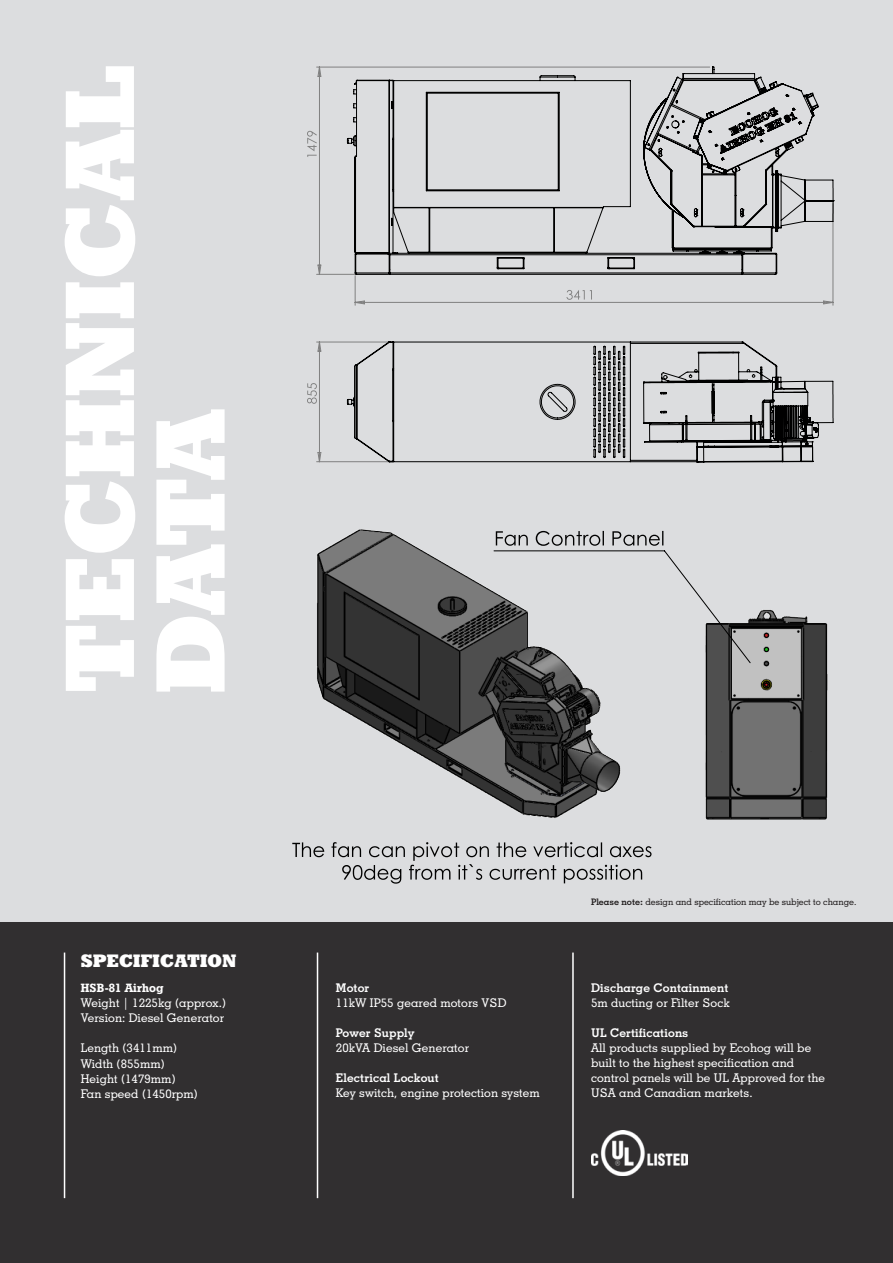
<style>
.page{position:relative;width:893px;height:1263px;background:#dcdddf}
.page>*{position:absolute;margin:0;border:0;box-sizing:border-box;transform-origin:0 0}
.t1{font:98.25px/90.6px "Geometric Slab 712 BT Extra Bold A";letter-spacing:.015em;color:#fff}
.t2{font:18px "Geometric Slab 712 BT Extra Bold A";letter-spacing:.015em;color:#fff}
.t3{font:500 12px/15px "Geometric Slab 703 BT";letter-spacing:.01em;color:#fff}
.t4{font:700 12px "Geometric Slab 703 BT";letter-spacing:.01em;color:#fff}
.t5{font:12px "Geometric Slab 712 BT Bold A";letter-spacing:.01em;color:#fff}
.t6{font:500 9px "Geometric Slab 703 BT";color:#231f20}
.s1{font-weight:700}
</style>
<div class="page">
<div style="left:0;top:923px;width:893px;height:340px;background:#312f30"></div>
<hr style="left:64px;top:952px;width:1px;height:246px;background:#fff">
<hr style="left:317px;top:952px;width:1px;height:246px;background:#fff">
<hr style="left:572px;top:952px;width:2px;height:246px;background:#fff">
<img style="left:592px;top:1130px;width:96px;height:45px">
<img style="left:705px;top:610px;width:123px;height:210px">
<svg style="left:307px;top:131px;width:9px;height:26px"></svg>
<svg style="left:342px;top:859px;width:301px;height:25px"></svg>
<svg style="left:307px;top:383px;width:9px;height:21px"></svg>
<svg style="left:659px;top:531px;width:92px;height:132px"></svg>
<svg style="left:316px;top:66px;width:394px;height:396px"></svg>
<svg style="left:347px;top:66px;width:487px;height:209px"></svg>
<svg style="left:347px;top:340px;width:487px;height:123px"></svg>
<img style="left:292px;top:529px;width:367px;height:330px">
<p class="t1" style="left:53px;top:693px;width:630px;rotate:-90deg">TECHNICAL<br>DATA</p>
<p class="t2" style="left:81px;top:950px;width:157px">SPECIFICATION</p>
<p class="t5" style="left:81px;top:981px;width:84px">HSB-81 Airhog</p>
<p class="t3" style="left:81px;top:996px;width:147px">Weight | 1225kg (approx.)</p>
<p class="t3" style="left:81px;top:1011px;width:145px">Version: Diesel Generator</p>
<p class="t3" style="left:81px;top:1041px;width:98px">Length (3411mm)</p>
<p class="t3" style="left:81px;top:1056px;width:85px">Width (855mm)</p>
<p class="t3" style="left:81px;top:1071px;width:96px">Height (1479mm)</p>
<p class="t3" style="left:81px;top:1086px;width:119px">Fan speed (1450rpm)</p>
<p class="t4" style="left:336px;top:980px;width:35px">Motor</p>
<p class="t3" style="left:336px;top:995px;width:172px">11kW IP55 geared motors VSD</p>
<p class="t4" style="left:336px;top:1025px;width:80px">Power Supply</p>
<p class="t3" style="left:336px;top:1040px;width:135px">20kVA Diesel Generator</p>
<p class="t4" style="left:336px;top:1070px;width:104px">Electrical Lockout</p>
<p class="t3" style="left:336px;top:1085px;width:205px">Key switch, engine protection system</p>
<p class="t6" style="left:591px;top:896px;width:267px"><span class="s1">Please note:</span> design and specification may be subject to change.</p>
<p class="t4" style="left:591px;top:980px;width:139px">Discharge Containment</p>
<p class="t3" style="left:591px;top:995px;width:140px">5m ducting or Filter Sock</p>
<p class="t4" style="left:591px;top:1025px;width:99px">UL Certifications</p>
<p class="t3" style="left:591px;top:1040px;width:236px">All products supplied by Ecohog will be built to the highest specification and control panels will be UL Approved for the USA and Canadian markets.</p>
</div>
